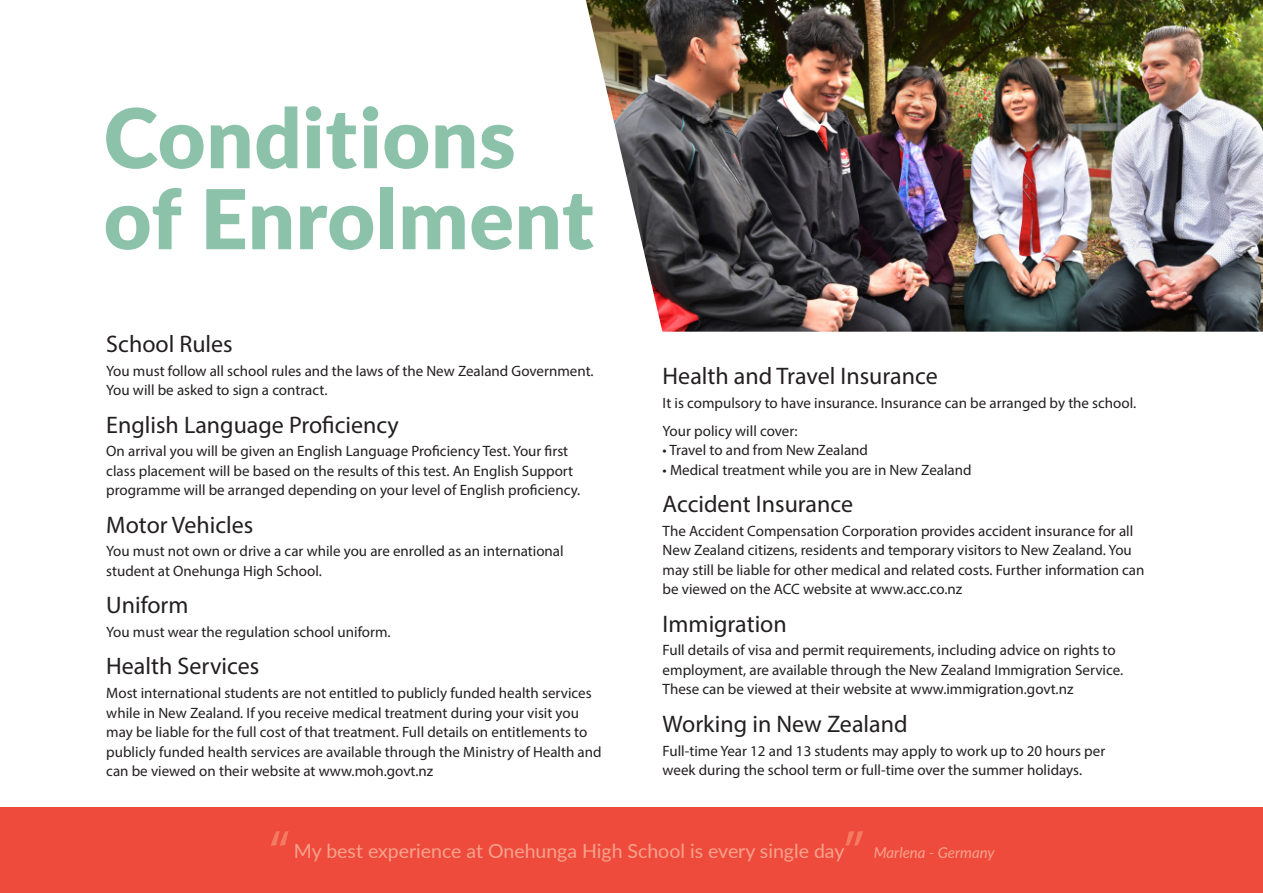
<style>
.page{position:relative;width:1263px;height:893px;background:#fff}
.page>*{position:absolute;margin:0;border:0;box-sizing:border-box;transform-origin:0 0}
.t1{font:900 82.5px/81px "Lato";letter-spacing:.01em;color:#8dc2aa}
.t2{font:60px "Myriad Pro";color:#f37b62}
.Headings{font:24px "Myriad Pro";color:#231f20}
.t3{font:19.5px "Lato";color:#f7a38c}
.Body_copy{font:15px/19.5px "Myriad Pro";color:#231f20}
.t4{font:italic 15px "Lato";color:#f7a38c}
</style>
<div class="page">
<img style="left:684px;top:0;width:579px;height:332px">
<img style="left:585px;top:0;width:99px;height:332px">
<div style="left:0;top:808px;width:1263px;height:85px;background:#ef4b3d"></div>
<p class="t1" style="left:104px;top:94px;width:491px">Conditions of Enrolment</p>
<p class="Headings" style="left:106px;top:329px;width:128px">School Rules</p>
<p class="Body_copy" style="left:106px;top:361px;width:489px">You must follow all school rules and the laws of the New Zealand Government.<br>You will be asked to sign a contract.</p>
<p class="Headings" style="left:106px;top:410px;width:294px">English Language Proficiency</p>
<p class="Body_copy" style="left:106px;top:441px;width:475px">On arrival you will be given an English Language Proficiency Test. Your first class placement will be based on the results of this test. An English Support programme will be arranged depending on your level of English proficiency.</p>
<p class="Headings" style="left:106px;top:510px;width:149px">Motor Vehicles</p>
<p class="Body_copy" style="left:106px;top:541px;width:459px">You must not own or drive a car while you are enrolled as an international student at Onehunga High School.</p>
<p class="Headings" style="left:106px;top:590px;width:84px">Uniform</p>
<p class="Body_copy" style="left:106px;top:622px;width:286px">You must wear the regulation school uniform.</p>
<p class="Headings" style="left:106px;top:651px;width:154px">Health Services</p>
<p class="Body_copy" style="left:106px;top:683px;width:497px">Most international students are not entitled to publicly funded health services while in New Zealand. If you receive medical treatment during your visit you may be liable for the full cost of that treatment. Full details on entitlements to publicly funded health services are available through the Ministry of Health and can be viewed on their website at www.moh.govt.nz</p>
<p class="Headings" style="left:663px;top:361px;width:277px">Health and Travel Insurance</p>
<p class="Body_copy" style="left:663px;top:393px;width:475px">It is compulsory to have insurance. Insurance can be arranged by the school.</p>
<p class="Body_copy" style="left:663px;top:421px;width:136px">Your policy will cover:</p>
<p class="Body_copy" style="left:663px;top:440px;width:207px">• Travel to and from New Zealand</p>
<p class="Body_copy" style="left:663px;top:460px;width:310px">• Medical treatment while you are in New Zealand</p>
<p class="Headings" style="left:663px;top:489px;width:192px">Accident Insurance</p>
<p class="Body_copy" style="left:663px;top:521px;width:483px">The Accident Compensation Corporation provides accident insurance for all New Zealand citizens, residents and temporary visitors to New Zealand. You may still be liable for other medical and related costs. Further information can be viewed on the ACC website at www.acc.co.nz</p>
<p class="Headings" style="left:663px;top:609px;width:126px">Immigration</p>
<p class="Body_copy" style="left:663px;top:640px;width:462px">Full details of visa and permit requirements, including advice on rights to employment, are available through the New Zealand Immigration Service.<br>These can be viewed at their website at www.immigration.govt.nz</p>
<p class="Headings" style="left:663px;top:709px;width:246px">Working in New Zealand</p>
<p class="Body_copy" style="left:663px;top:740px;width:444px">Full-time Year 12 and 13 students may apply to work up to 20 hours per week during the school term or full-time over the summer holidays.</p>
<p class="t2" style="left:269px;top:815px;width:23px">“</p>
<p class="t2" style="left:843px;top:815px;width:23px">”</p>
<p class="t3" style="left:294px;top:837px;width:552px">My best experience at Onehunga High School is every single day</p>
<p class="t4" style="left:874px;top:842px;width:122px">Marlena - Germany</p>
</div>
